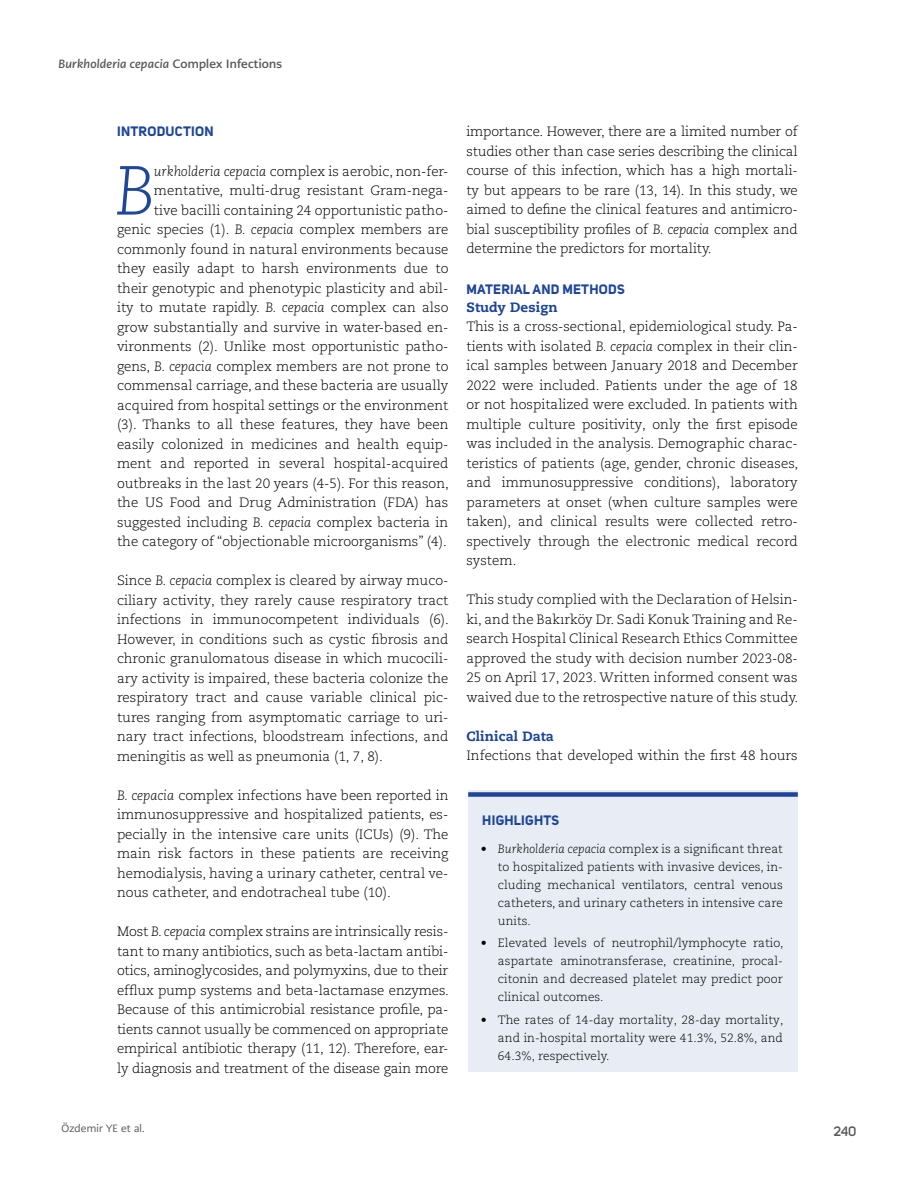
<style>
.page{position:relative;width:915px;height:1191px;background:#fff}
.page>*{position:absolute;margin:0;border:0;box-sizing:border-box;transform-origin:0 0}
.t1{font:italic 300 69.15px "Caecilia LT Pro 46";color:#1e4797}
.t2{font:300 13.5px/19.5px "Caecilia LT Pro 45";color:#000;text-align:justify}
.t3{font:700 13.5px "Uni Sans";letter-spacing:.02em;color:#1d4498}
.t4{font:800 13.5px "Caecilia LT Pro 85";letter-spacing:.01em;color:#1d4498}
.t5{font:600 13.5px "Uni Sans";color:#58595b}
.t6{font:300 12px/18px "Caecilia LT Pro 45";letter-spacing:.005em;color:#000;text-align:justify}
.t7{font:italic 700 12px "PMN Caecilia Sans Head";letter-spacing:.02em;color:#58585a}
.t8{font:10.5px "PMN Caecilia Sans Head";letter-spacing:.02em;color:#58585a}
.s1{font-style:normal}
.s2{font-family:"Caecilia LT Pro 46";font-style:italic}
</style>
<div class="page">
<div style="left:468px;top:790px;width:329px;height:281px;background:#e8edf5"></div>
<svg style="left:468px;top:792px;width:329px;height:4px"></svg>
<p class="t7" style="left:58px;top:56px;width:225px">Burkholderia cepacia <span class="s1">Complex Infections</span></p>
<p class="t3" style="left:117px;top:123px;width:98px">INTRODUCTION</p>
<h1 class="t1" style="left:115px;top:148px;width:41px">B</h1>
<p class="t2" style="left:117px;top:161px;width:333px;text-align:right"><span class="s2">urkholderia cepacia</span> complex is aerobic, non-fer&shy;mentative, multi-drug resistant Gram-nega-<br>tive bacilli containing 24 opportunistic patho&shy;genic species (1). <span class="s2">B. cepacia</span> complex members are commonly found in natural environments because they easily adapt to harsh environments due to their genotypic and phenotypic plasticity and abil&shy;ity to mutate rapidly. <span class="s2">B. cepacia</span> complex can also grow substantially and survive in water-based en&shy;vironments (2). Unlike most opportunistic patho&shy;gens, <span class="s2">B. cepacia</span> complex members are not prone to commensal carriage, and these bacteria are usually acquired from hospital settings or the environment (3). Thanks to all these features, they have been easily colonized in medicines and health equip&shy;ment and reported in several hospital-acquired outbreaks in the last 20 years (4-5). For this reason, the US Food and Drug Administration (FDA) has suggested including <span class="s2">B. cepacia</span> complex bacteria in the category of “objectionable microorganisms” (4).</p>
<p class="t2" style="left:117px;top:570px;width:333px">Since <span class="s2">B. cepacia</span> complex is cleared by airway muco&shy;ciliary activity, they rarely cause respiratory tract infections in immunocompetent individuals (6).<br>However, in conditions such as cystic fibrosis and chronic granulomatous disease in which mucocili&shy;ary activity is impaired, these bacteria colonize the respiratory tract and cause variable clinical pic&shy;tures ranging from asymptomatic carriage to uri&shy;nary tract infections, bloodstream infections, and meningitis as well as pneumonia (1, 7, 8).</p>
<p class="t2" style="left:117px;top:785px;width:333px"><span class="s2">B. cepacia</span> complex infections have been reported in immunosuppressive and hospitalized patients, es&shy;pecially in the intensive care units (ICUs) (9). The main risk factors in these patients are receiving hemodialysis, having a urinary catheter, central ve&shy;nous catheter, and endotracheal tube (10).</p>
<p class="t2" style="left:117px;top:921px;width:333px">Most <span class="s2">B. cepacia</span> complex strains are intrinsically resis&shy;tant to many antibiotics, such as beta-lactam antibi&shy;otics, aminoglycosides, and polymyxins, due to their efflux pump systems and beta-lactamase enzymes.<br>Because of this antimicrobial resistance profile, pa&shy;tients cannot usually be commenced on appropriate empirical antibiotic therapy (11, 12). Therefore, ear&shy;ly diagnosis and treatment of the disease gain more</p>
<p class="t2" style="left:466px;top:122px;width:333px">importance. However, there are a limited number of studies other than case series describing the clinical course of this infection, which has a high mortali&shy;ty but appears to be rare (13, 14). In this study, we aimed to define the clinical features and antimicro&shy;bial susceptibility profiles of <span class="s2">B. cepacia</span> complex and determine the predictors for mortality.</p>
<p class="t3" style="left:466px;top:280px;width:160px">MATERIAL AND METHODS</p>
<p class="t4" style="left:466px;top:298px;width:93px">Study Design</p>
<p class="t2" style="left:466px;top:317px;width:333px">This is a cross-sectional, epidemiological study. Pa&shy;tients with isolated <span class="s2">B. cepacia</span> complex in their clin&shy;ical samples between January 2018 and December 2022 were included. Patients under the age of 18 or not hospitalized were excluded. In patients with multiple culture positivity, only the first episode was included in the analysis. Demographic charac&shy;teristics of patients (age, gender, chronic diseases, and immunosuppressive conditions), laboratory parameters at onset (when culture samples were taken), and clinical results were collected retro&shy;spectively through the electronic medical record system.</p>
<p class="t2" style="left:466px;top:590px;width:333px">This study complied with the Declaration of Helsin&shy;ki, and the Bakırköy Dr. Sadi Konuk Training and Re&shy;search Hospital Clinical Research Ethics Committee approved the study with decision number 2023-08- 25 on April 17, 2023. Written informed consent was waived due to the retrospective nature of this study.</p>
<p class="t4" style="left:466px;top:727px;width:89px">Clinical Data</p>
<p class="t2" style="left:466px;top:745px;width:333px">Infections that developed within the first 48 hours</p>
<p class="t3" style="left:482px;top:811px;width:78px">HIGHLIGHTS</p>
<p class="t6" style="left:497px;top:839px;width:286px;text-indent:-17px"><span class="s2">• Burkholderia cepacia</span> complex is a significant threat to hospitalized patients with invasive devices, in&shy;cluding mechanical ventilators, central venous catheters, and urinary catheters in intensive care units.</p>
<p class="t6" style="left:497px;top:934px;width:287px;text-indent:-17px">• Elevated levels of neutrophil/lymphocyte ratio, aspartate aminotransferase, creatinine, procal&shy;citonin and decreased platelet may predict poor clinical outcomes.</p>
<p class="t6" style="left:497px;top:1010px;width:287px;text-indent:-17px">• The rates of 14-day mortality, 28-day mortality, and in-hospital mortality were 41.3%, 52.8%, and 64.3%, respectively.</p>
<p class="t8" style="left:61px;top:1121px;width:85px">Özdemir YE et al.</p>
<p class="t5" style="left:833px;top:1123px;width:25px">240</p>
</div>
